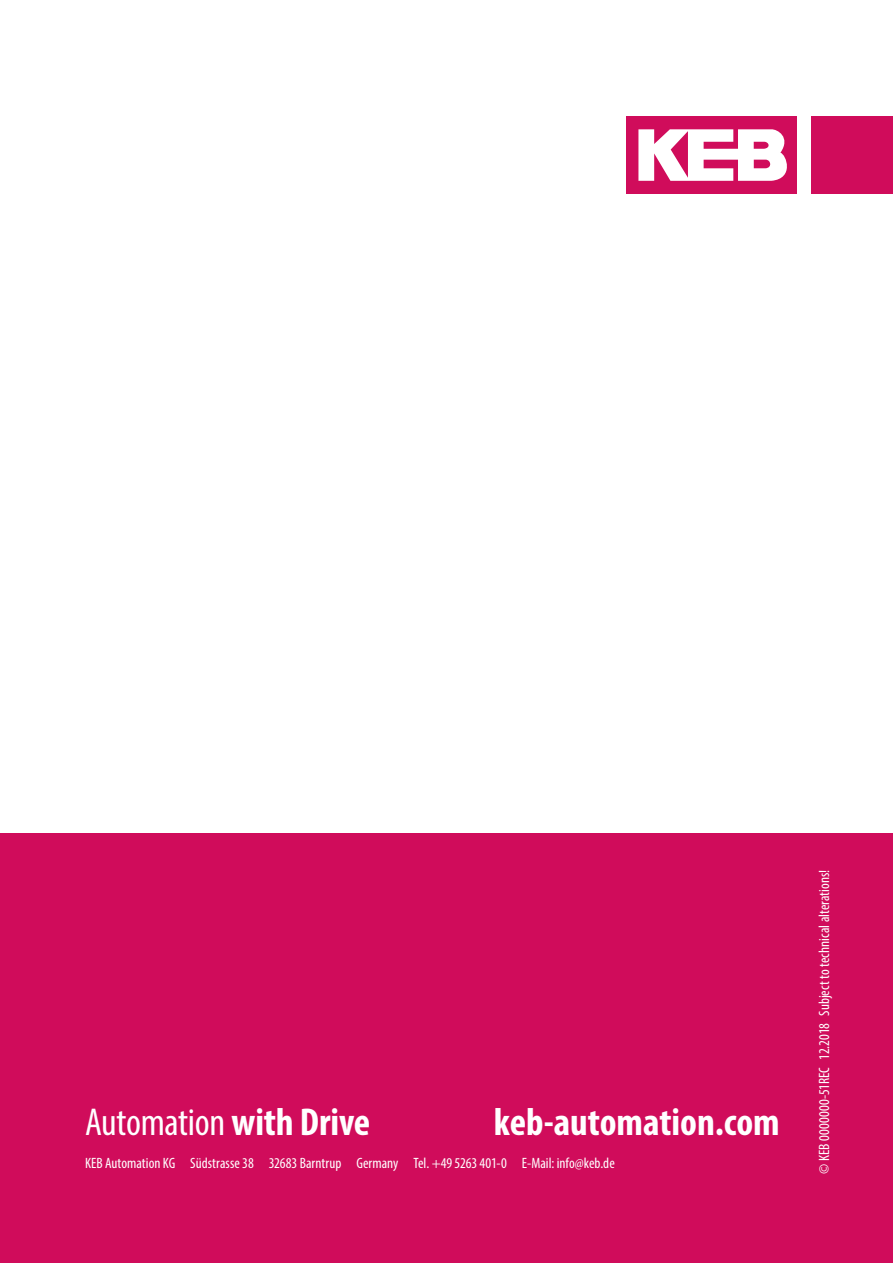
<style>
.page{position:relative;width:893px;height:1263px;background:#fff}
.page>*{position:absolute;margin:0;border:0;box-sizing:border-box;transform-origin:0 0}
.t1{font:condensed 39px "Myriad Pro";letter-spacing:-.01em;color:#fff}
.t2{font:700 condensed 39px "Myriad Pro";color:#fff}
.t3{font:condensed 15px "Myriad Pro";letter-spacing:.005em;color:#fff}
.s1{font-weight:700}
</style>
<div class="page">
<div style="left:0;top:833px;width:893px;height:430px;background:#d00c5b"></div>
<div style="left:626px;top:116px;width:170px;height:77px;background:#d00c5b"></div>
<svg style="left:638px;top:129px;width:149px;height:52px"></svg>
<div style="left:812px;top:116px;width:81px;height:77px;background:#d00c5b"></div>
<h1 class="t1" style="left:85px;top:1098px;width:287px">Automation <span class="s1">with Drive</span></h1>
<h1 class="t2" style="left:494px;top:1098px;width:287px">keb-automation.com</h1>
<p class="t3" style="left:85px;top:1154px;width:531px">KEB Automation KG Südstrasse 38 32683 Barntrup Germany Tel. +49 5263 401-0 E-Mail: info@keb.de</p>
<p class="t3" style="left:815px;top:1174px;width:306px;rotate:-90deg">© KEB 0000000-51REC 12.2018 Subject to technical alterations!</p>
</div>
